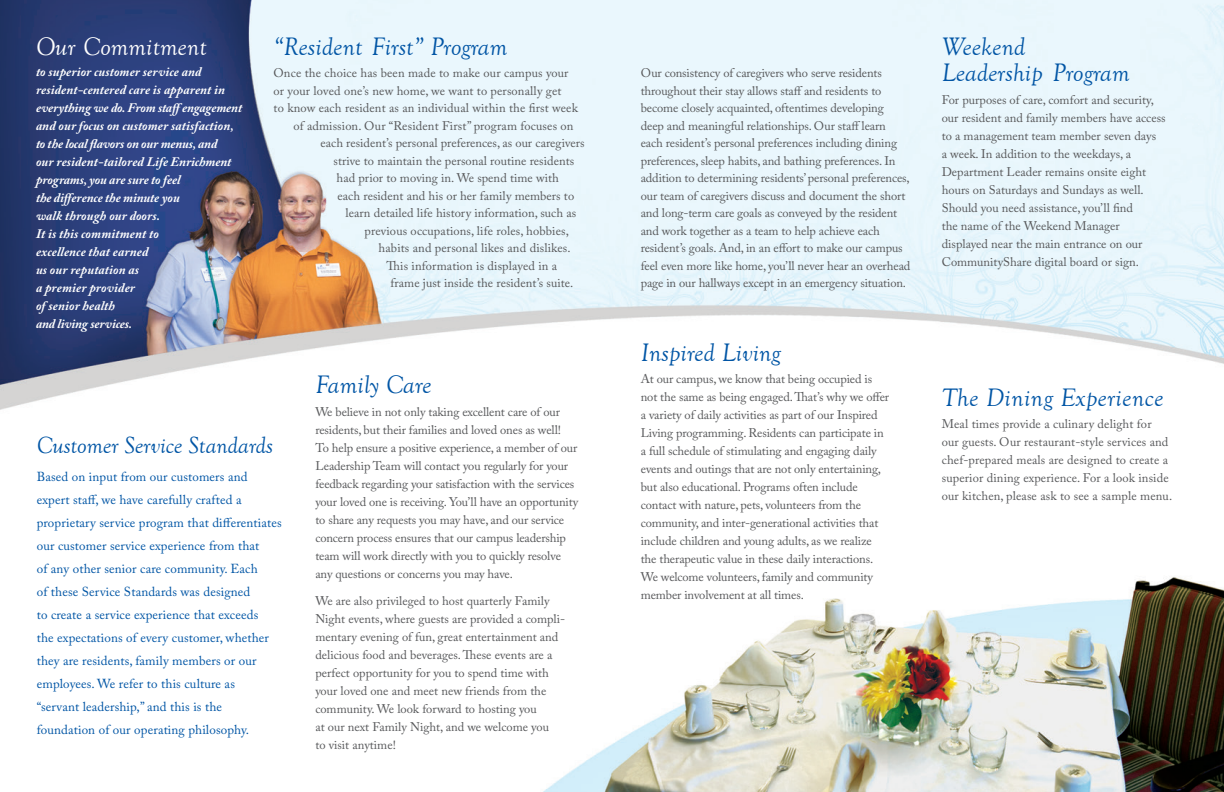
<style>
.page{position:relative;width:1224px;height:792px;background:#fff}
.page>*{position:absolute;margin:0;border:0;box-sizing:border-box;transform-origin:0 0}
.t1{font:italic 26px/26px "Goudy Old Style T";letter-spacing:.005em;color:#0155a5}
.t2{font:italic 26px "Goudy Old Style T";letter-spacing:.005em;color:#fff}
.t3{font:italic 24px "Goudy Old Style T";color:#0155a5}
.t4{font:13px/23px "Adobe Caslon Pro";letter-spacing:.01em;color:#0155a5}
.t5{font:italic 700 13px/18px "Adobe Caslon Pro";letter-spacing:.01em;color:#fff}
.t6{font:12.5px/18px "Adobe Caslon Pro";letter-spacing:-.01em;color:#57585a}
.t7{font:12.5px/18px "Adobe Caslon Pro";letter-spacing:.01em;color:#57585a}
</style>
<div class="page">
<img style="left:0;top:0;width:1224px;height:792px">
<h1 class="t2" style="left:36px;top:32px;width:172px">Our Commitment</h1>
<p class="t5" style="left:36px;top:63px;width:208px">to superior customer service and resident-centered care is apparent in everything we do. From staffengagement and our focus on customer satisfaction, to the local flavors on our menus, and<br>our resident-tailored Life Enrichment programs, you are sure to feel<br>the difference the minute you<br>walk through our doors.<br>It is this commitment to<br>excellence that earned<br>us our reputation as<br>a premier provider<br>of senior health<br>and living services.</p>
<h1 class="t1" style="left:274px;top:34px;width:235px">“Resident First” Program</h1>
<p class="t7" style="left:274px;top:64px;width:296px">Once the choice has been made to make our campus your</p>
<p class="t7" style="left:274px;top:81px;width:289px">or your loved one’s new home, we want to personally get</p>
<p class="t7" style="left:274px;top:99px;width:306px">to know each resident as an individual within the first week</p>
<p class="t7" style="left:293px;top:116px;width:281px">of admission. Our “Resident First” program focuses on</p>
<p class="t6" style="left:321px;top:134px;width:265px">each resident’s personal preferences, as our caregivers</p>
<p class="t6" style="left:334px;top:151px;width:242px">strive to maintain the personal routine residents</p>
<p class="t6" style="left:337px;top:169px;width:224px">had prior to moving in. We spend time with</p>
<p class="t6" style="left:338px;top:186px;width:238px">each resident and his or her family members to</p>
<p class="t6" style="left:346px;top:204px;width:232px">learn detailed life history information, such as</p>
<p class="t7" style="left:365px;top:221px;width:206px">previous occupations, life roles, hobbies,</p>
<p class="t7" style="left:379px;top:239px;width:194px">habits and personal likes and dislikes.</p>
<p class="t7" style="left:387px;top:256px;width:172px">This information is displayed in a</p>
<p class="t6" style="left:391px;top:274px;width:184px">frame just inside the resident’s suite.</p>
<h2 class="t3" style="left:37px;top:433px;width:238px">Customer Service Standards</h2>
<p class="t4" style="left:37px;top:465px;width:246px">Based on input from our customers and expert staff, we have carefully crafted a proprietary service program that differentiates our customer service experience from that<br>of any other senior care community. Each<br>of these Service Standards was designed<br>to create a service experience that exceeds<br>the expectations of every customer, whether they are residents, family members or our employees. We refer to this culture as<br>“servant leadership,” and this is the foundation of our operating philosophy.</p>
<h1 class="t1" style="left:315px;top:373px;width:118px">Family Care</h1>
<p class="t6" style="left:315px;top:403px;width:265px">We believe in not only taking excellent care of our residents, but their families and loved ones as well!<br>To help ensure a positive experience, a member of our Leadership Team will contact you regularly for your feedback regarding your satisfaction with the services your loved one is receiving. You’ll have an opportunity to share any requests you may have, and our service concern process ensures that our campus leadership team will work directly with you to quickly resolve any questions or concerns you may have.</p>
<p class="t6" style="left:315px;top:592px;width:251px">We are also privileged to host quarterly Family Night events, where guests are provided a compli&shy;mentary evening of fun, great entertainment and delicious food and beverages. These events are a perfect opportunity for you to spend time with your loved one and meet new friends from the community. We look forward to hosting you<br>at our next Family Night, and we welcome you<br>to visit anytime!</p>
<p class="t6" style="left:641px;top:64px;width:271px;line-height:17.5px">Our consistency of caregivers who serve residents throughout their stay allows staff and residents to become closely acquainted, oftentimes developing<br>deep and meaningful relationships. Our staff learn each resident’s personal preferences including dining preferences, sleep habits, and bathing preferences. In addition to determining residents’ personal preferences, our team of caregivers discuss and document the short and long-term care goals as conveyed by the resident and work together as a team to help achieve each resident’s goals. And, in an effort to make our campus feel even more like home, you’ll never hear an overhead page in our hallways except in an emergency situation.</p>
<h1 class="t1" style="left:641px;top:340px;width:141px">Inspired Living</h1>
<p class="t6" style="left:641px;top:370px;width:250px">At our campus, we know that being occupied is not the same as being engaged. That’s why we offer a variety of daily activities as part of our Inspired Living programming. Residents can participate in a full schedule of stimulating and engaging daily events and outings that are not only entertaining, but also educational. Programs often include contact with nature, pets, volunteers from the community, and inter-generational activities that include children and young adults, as we realize the therapeutic value in these daily interactions.<br>We welcome volunteers, family and community member involvement at all times.</p>
<h1 class="t1" style="left:942px;top:34px;width:189px">Weekend<br>Leadership Program</h1>
<p class="t6" style="left:942px;top:90px;width:225px">For purposes of care, comfort and security, our resident and family members have access to a management team member seven days<br>a week. In addition to the weekdays, a Department Leader remains onsite eight hours on Saturdays and Sundays as well.<br>Should you need assistance, you’ll find<br>the name of the Weekend Manager displayed near the main entrance on our CommunityShare digital board or sign.</p>
<h1 class="t1" style="left:942px;top:385px;width:223px">The Dining Experience</h1>
<p class="t7" style="left:942px;top:415px;width:232px">Meal times provide a culinary delight for<br>our guests. Our restaurant-style services and chef-prepared meals are designed to create a superior dining experience. For a look inside our kitchen, please ask to see a sample menu.</p>
</div>
